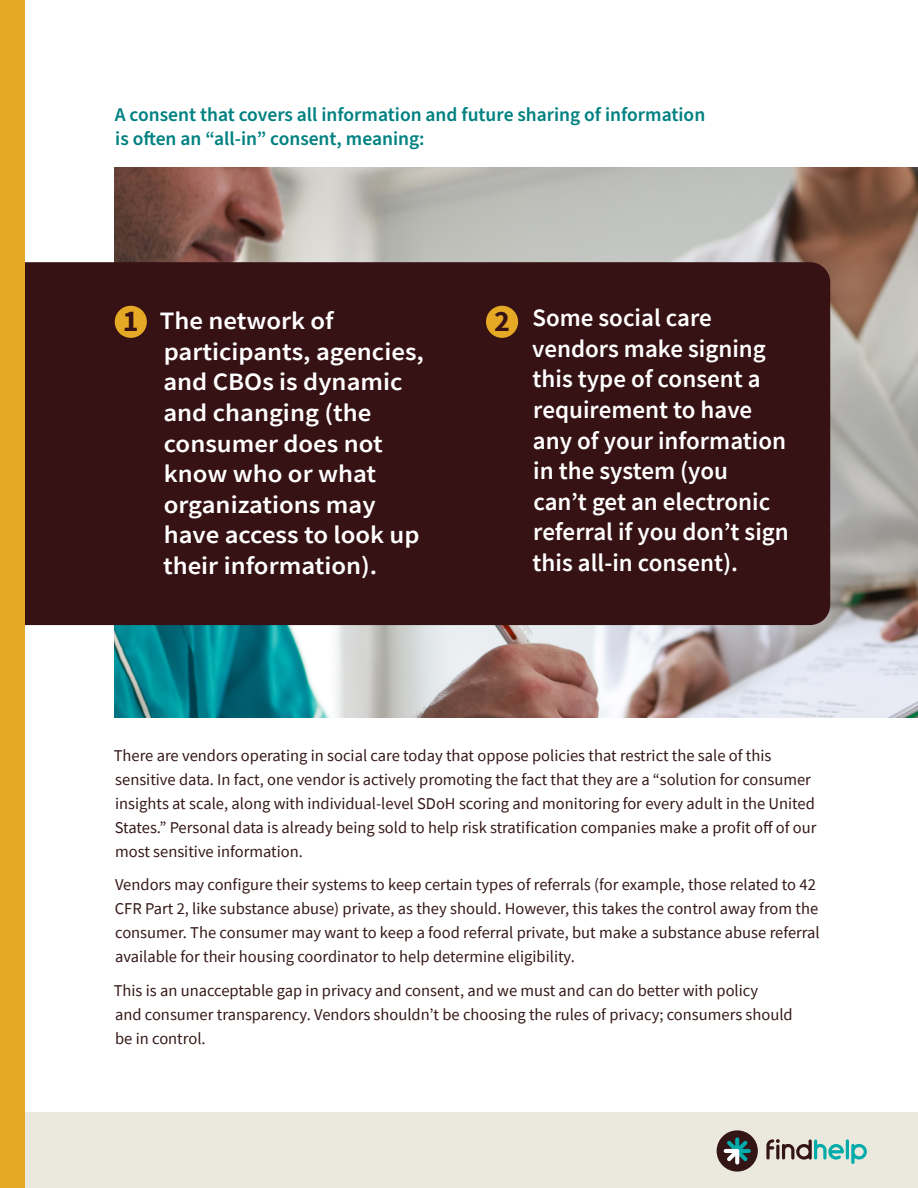
<style>
.page{position:relative;width:918px;height:1188px;background:#fff}
.page>*{position:absolute;margin:0;border:0;box-sizing:border-box;transform-origin:0 0}
.Large_Number{font:700 30px "Source Sans Pro";color:#361214}
.White_Callout{font:600 25.05px/30.6px "Source Sans Pro";color:#fff}
.White_Callout-2{font:600 25.05px/30.6px "Source Sans Pro";color:#fff;scale:1.07 1}
.t1{font:600 19.5px/24px "Source Sans Pro";color:#018181}
.Body_Copy{font:16.5px/24px "Source Sans Pro";color:#351818}
</style>
<div class="page">
<img style="left:115px;top:167px;width:803px;height:551px">
<div style="left:0;top:262px;width:830px;height:363px;background:#361214;border-radius:20px"></div>
<div style="left:115px;top:306px;width:32px;height:32px;background:#e5a925;border-radius:50%"></div>
<div style="left:486px;top:306px;width:32px;height:32px;background:#e5a925;border-radius:50%"></div>
<div style="left:0;top:1112px;width:918px;height:76px;background:#ebe9dd"></div>
<div style="left:0;top:0;width:25px;height:1188px;background:#e5a925"></div>
<div style="left:717px;top:1130px;width:41px;height:42px;background:#341516;border-radius:50%"></div>
<svg style="left:724px;top:1137px;width:27px;height:28px"></svg>
<svg style="left:766px;top:1139px;width:78px;height:21px"></svg>
<hr style="left:846px;top:1139px;width:3px;height:21px;background:#00aba9;border-radius:2px">
<svg style="left:851px;top:1144px;width:16px;height:20px"></svg>
<h2 class="t1" style="left:115px;top:103px;width:592px">A consent that covers all information and future sharing of information is often an “all-in” consent, meaning:</h2>
<p class="White_Callout-2" style="left:160px;top:305px;width:248px">The network of participants, agencies, and CBOs is dynamic and changing (the consumer does not know who or what organizations may have access to look up their information).</p>
<p class="White_Callout" style="left:532px;top:302px;width:258px">Some social care vendors make signing this type of consent a requirement to have any of your information in the system (you<br>can’t get an electronic referral if you don’t sign this all-in consent).</p>
<p class="Large_Number" style="left:123px;top:300px;width:17px">1</p>
<p class="Large_Number" style="left:494px;top:300px;width:17px">2</p>
<p class="Body_Copy" style="left:114px;top:743px;width:704px">There are vendors operating in social care today that oppose policies that restrict the sale of this sensitive data. In fact, one vendor is actively promoting the fact that they are a “solution for consumer insights at scale, along with individual-level SDoH scoring and monitoring for every adult in the United States.” Personal data is already being sold to help risk stratification companies make a profit off of our most sensitive information.</p>
<p class="Body_Copy" style="left:115px;top:873px;width:706px">Vendors may configure their systems to keep certain types of referrals (for example, those related to 42<br>CFR Part 2, like substance abuse) private, as they should. However, this takes the control away from the consumer. The consumer may want to keep a food referral private, but make a substance abuse referral available for their housing coordinator to help determine eligibility.</p>
<p class="Body_Copy" style="left:114px;top:978px;width:681px">This is an unacceptable gap in privacy and consent, and we must and can do better with policy<br>and consumer transparency. Vendors shouldn’t be choosing the rules of privacy; consumers should be in control.</p>
</div>
